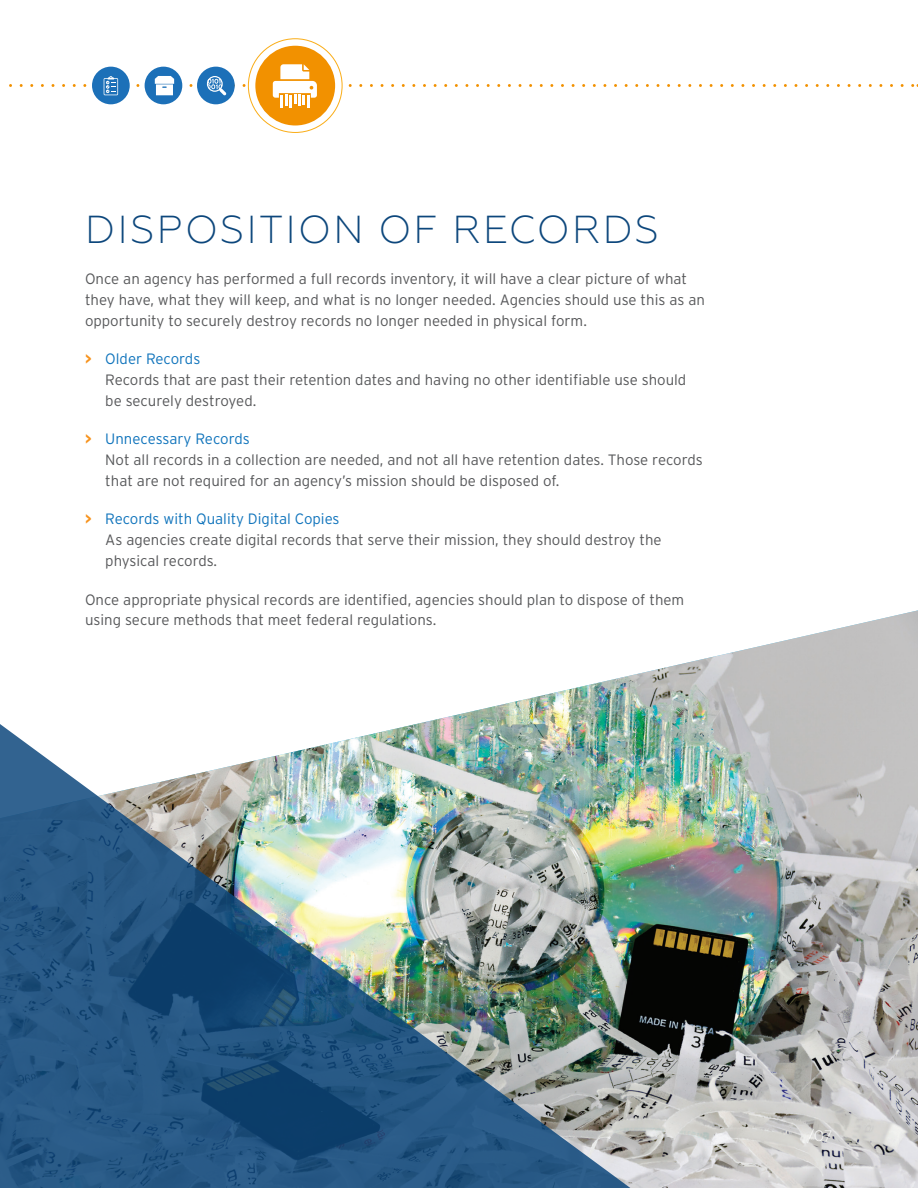
<style>
.page{position:relative;width:918px;height:1188px;background:#fff}
.page>*{position:absolute;margin:0;border:0;box-sizing:border-box;transform-origin:0 0}
.HEADLINE{font:300 39px "Geometria";letter-spacing:.055em;color:#0d477c}
.Body_Copy{font:300 15px/21px "Interstate";color:#57585a}
.t1{font:300 15px "Geometria";color:#fff}
.s1{font-weight:700;color:#f7931d}
.s2{color:#1074bc}
</style>
<div class="page">
<svg style="left:248px;top:39px;width:94px;height:93px"></svg>
<div style="left:255px;top:46px;width:80px;height:79px;background:#f29100;border-radius:50%"></div>
<svg style="left:21px;top:64px;width:883px;height:43px"></svg>
<img style="left:648px;top:610px;width:270px;height:578px">
<img style="left:0;top:671px;width:648px;height:517px">
<p class="HEADLINE" style="left:85px;top:207px;width:576px">DISPOSITION OF RECORDS</p>
<p class="Body_Copy" style="left:85px;top:269px;width:621px">Once an agency has performed a full records inventory, it will have a clear picture of what they have, what they will keep, and what is no longer needed. Agencies should use this as an opportunity to securely destroy records no longer needed in physical form.</p>
<p class="Body_Copy" style="left:105px;top:349px;width:583px;text-indent:-20px"><span class="s1">&gt;</span> <span class="s2">Older Records<br></span>Records that are past their retention dates and having no other identifiable use should be securely destroyed.</p>
<p class="Body_Copy" style="left:105px;top:429px;width:599px;text-indent:-20px"><span class="s1">&gt;</span> <span class="s2">Unnecessary Records<br></span>Not all records in a collection are needed, and not all have retention dates. Those records that are not required for an agency’s mission should be disposed of.</p>
<p class="Body_Copy" style="left:105px;top:509px;width:558px;text-indent:-20px"><span class="s1">&gt;</span> <span class="s2">Records with Quality Digital Copies<br></span>As agencies create digital records that serve their mission, they should destroy the physical records.</p>
<p class="Body_Copy" style="left:85px;top:589px;width:601px">Once appropriate physical records are identified, agencies should plan to dispose of them using secure methods that meet federal regulations.</p>
<p class="t1" style="left:807px;top:1127px;width:27px">/07</p>
</div>
